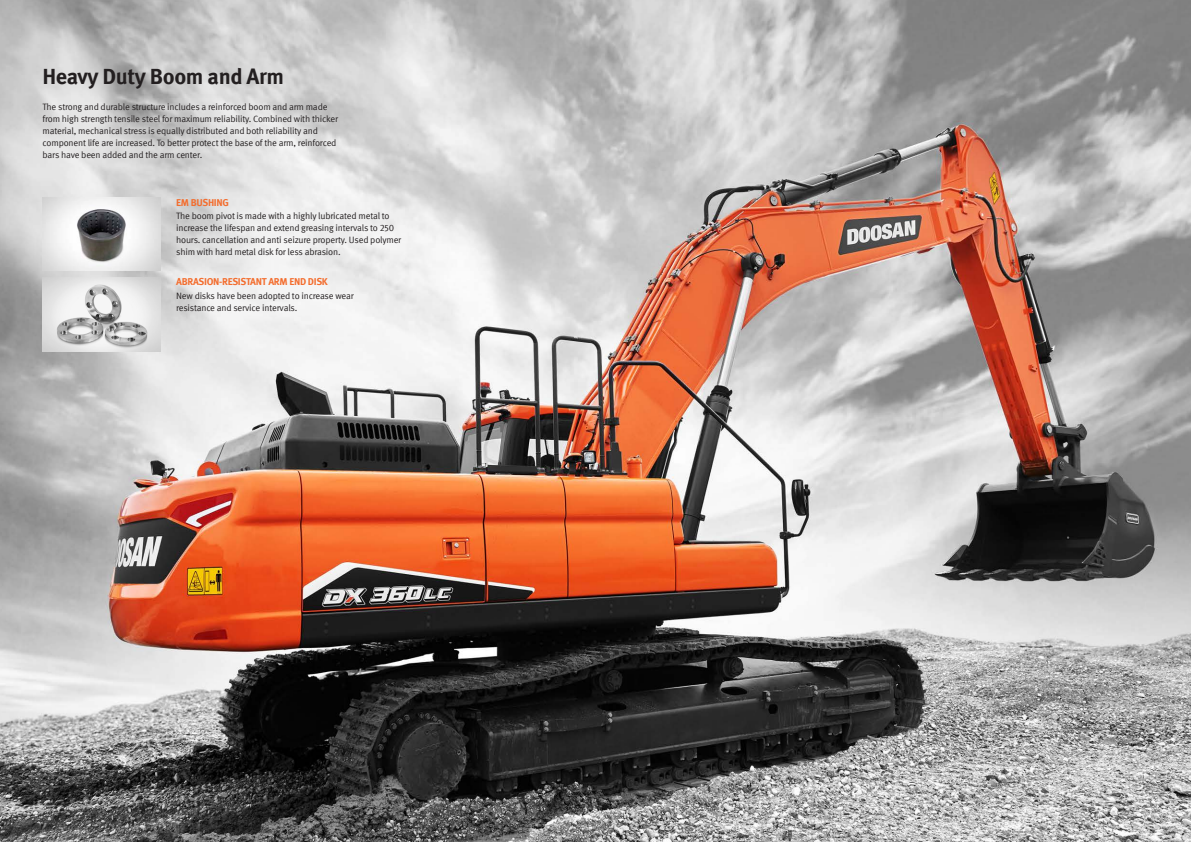
<style>
.page{position:relative;width:1191px;height:842px;background:#fff}
.page>*{position:absolute;margin:0;border:0;box-sizing:border-box;transform-origin:0 0}
.t1{font:700 22px "Meta Pro";letter-spacing:-.02em;color:#231f20}
.t2{font:700 10px "Meta Pro";letter-spacing:-.03em;color:#f36d2e}
.t3{font:9.2px/12px "Meta Pro";letter-spacing:-.02em;color:#231f20}
</style>
<div class="page">
<img style="left:0;top:0;width:1191px;height:842px">
<img style="left:43px;top:197px;width:117px;height:74px">
<img style="left:43px;top:278px;width:117px;height:73px">
<p class="t1" style="left:43px;top:59px;width:243px">Heavy Duty Boom and Arm</p>
<p class="t3" style="left:43px;top:100px;width:297px">The strong and durable structure includes a reinforced boom and arm made from high strength tensile steel for maximum reliability. Combined with thicker material, mechanical stress is equally distributed and both reliability and component life are increased. To better protect the base of the arm, reinforced bars have been added and the arm center.</p>
<p class="t2" style="left:176px;top:195px;width:54px">EM BUSHING</p>
<p class="t3" style="left:176px;top:209px;width:227px">The boom pivot is made with a highly lubricated metal to increase the lifespan and extend greasing intervals to 250 hours. cancellation and anti seizure property. Used polymer shim with hard metal disk for less abrasion.</p>
<p class="t2" style="left:176px;top:274px;width:153px">ABRASION-RESISTANT ARM END DISK</p>
<p class="t3" style="left:176px;top:289px;width:179px">New disks have been adopted to increase wear</p>
<p class="t3" style="left:176px;top:301px;width:123px">resistance and service intervals.</p>
</div>
